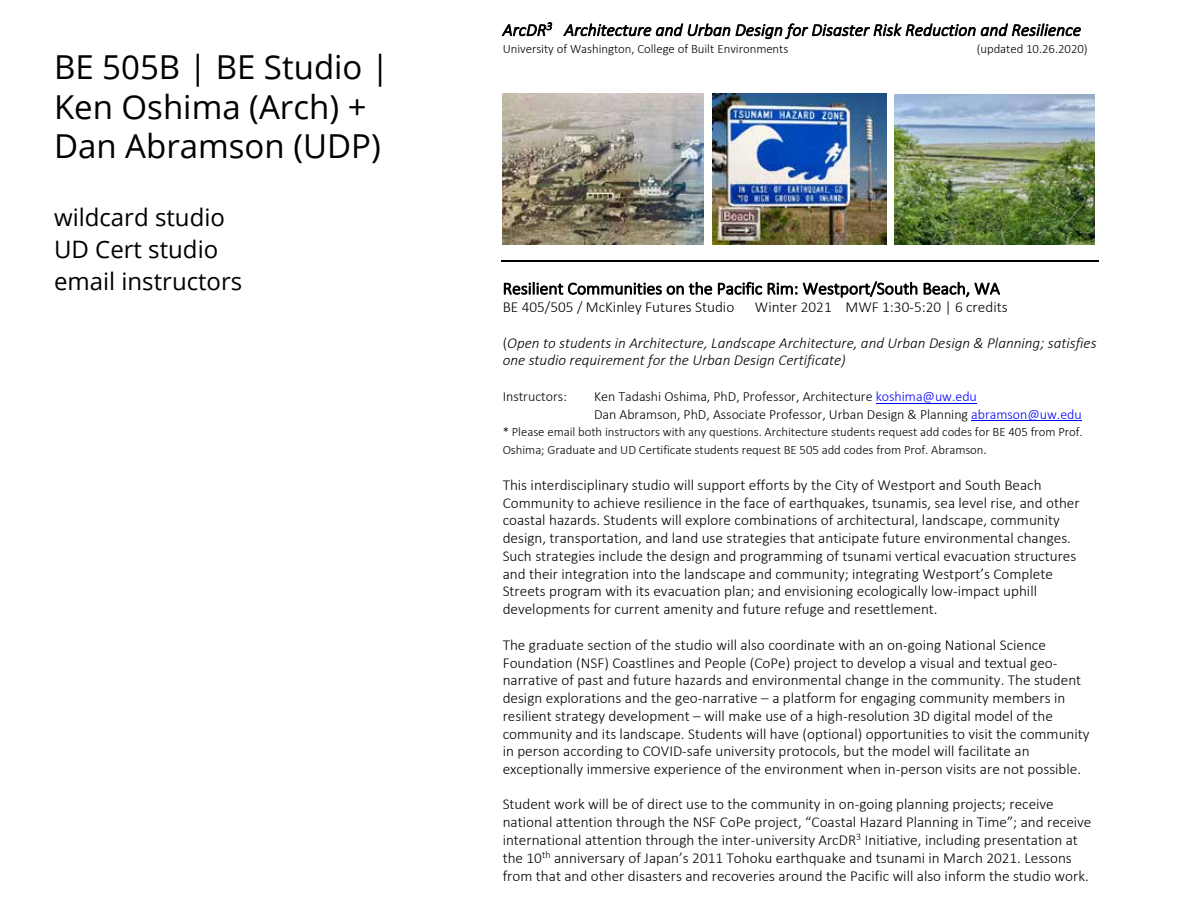
<style>
.page{position:relative;width:1188px;height:918px;background:#fff}
.page>*{position:absolute;margin:0;border:0;box-sizing:border-box;transform-origin:0 0}
.t1{font:33px/39.6px "Open Sans";color:#000}
.t2{font:24px/32.1px "Open Sans";color:#000}
.t3{font:italic 300 17.25px "Calibri";letter-spacing:.005em;color:#000101}
.t4{font:300 17.25px "Calibri";letter-spacing:.005em;color:#000}
.t5{font:300 15.3px/17.9px "Calibri";color:#000}
.t6{font:300 15.3px/17.9px "Calibri";color:#000101}
.t7{font:italic 300 15.3px/17.7px "Calibri";color:#000}
.t8{font:300 13.95px/17.7px "Calibri";color:#000}
.t9{font:300 12.75px/18px "Calibri";letter-spacing:-.005em;color:#000}
.t10{font:300 12.75px "Calibri";letter-spacing:-.005em;color:#000101}
.s1{font-style:normal}
.s2{color:#00f}
.s3{font-size:13.95px}
.s4{color:#000}
.s5{color:#000101}
</style>
<div class="page">
<hr style="left:501px;top:260px;width:597px;height:2px;background:#000">
<hr style="left:876px;top:403px;width:101px;height:1px;background:#00f">
<hr style="left:971px;top:421px;width:111px;height:1px;background:#00f">
<img style="left:503px;top:93px;width:201px;height:151px">
<img style="left:712px;top:93px;width:174px;height:151px">
<img style="left:895px;top:95px;width:200px;height:149px">
<h1 class="t1" style="left:54px;top:47px;width:337px">BE 505B | BE Studio |<br>Ken Oshima (Arch) +<br>Dan Abramson (UDP)</h1>
<h2 class="t2" style="left:54px;top:201px;width:190px">wildcard studio<br>UD Cert studio email instructors</h2>
<p class="t3" style="left:503px;top:19px;width:580px">ArcDR<sup>3</sup> Architecture and Urban Design for Disaster Risk Reduction and Resilience</p>
<p class="t10" style="left:503px;top:41px;width:287px">University of Washington, College of Built Environments</p>
<p class="t10" style="left:977px;top:41px;width:112px">(updated 10.26.2020)</p>
<p class="t4" style="left:503px;top:278px;width:499px">Resilient Communities on the Pacific Rim: Westport/South Beach, WA</p>
<p class="t5" style="left:503px;top:298px;width:233px">BE 405/505 / McKinley Futures Studio</p>
<p class="t5" style="left:755px;top:298px;width:254px">Winter 2021 MWF 1:30-5:20 | 6 credits</p>
<p class="t7" style="left:503px;top:334px;width:595px"><span class="s1">(</span>Open to students in Architecture, Landscape Architecture, and Urban Design &amp; Planning; satisfies one studio requirement for the Urban Design Certificate)</p>
<p class="t8" style="left:503px;top:387px;width:66px">Instructors:</p>
<p class="t8" style="left:594px;top:387px;width:489px">Ken Tadashi Oshima, PhD, Professor, Architecture <span class="s2">koshima@uw.edu<br></span>Dan Abramson, PhD, Associate Professor, Urban Design &amp; Planning <span class="s2">abramson@uw.edu</span></p>
<p class="t9" style="left:503px;top:423px;width:582px">* Please email both instructors with any questions. Architecture students request add codes for BE 405 from Prof.<br>Oshima; Graduate and UD Certificate students request BE 505 add codes from Prof. Abramson<span class="s3">.</span></p>
<p class="t5" style="left:503px;top:476px;width:579px">This interdisciplinary studio will support efforts by the City of Westport and South Beach Community to achieve resilience in the face of earthquakes, tsunamis, sea level rise, and other coastal hazards. Students will explore combinations of architectural, landscape, community design, transportation, and land use strategies that anticipate future environmental changes.<br>Such strategies include the design and programming of tsunami vertical evacuation structures and their integration into the landscape and community; integrating Westport’s Complete Streets program with its evacuation plan; and envisioning ecologically low-impact uphill developments for current amenity and future refuge and resettlement.</p>
<p class="t6" style="left:503px;top:635px;width:588px"><span class="s4">The graduate section of the studio will also coordinate with an on-going</span> National Science Foundation (NSF) Coastlines and People (CoPe) project to develop a visual and textual geo&shy;narrative of past and future hazards and environmental change in the community. The student design explorations and the geo-narrative – a platform for engaging community members in resilient strategy development – will make use of a high-resolution 3D digital model of the community and its landscape. Students will have (optional) opportunities to visit the community in person according to COVID-safe university protocols, but the model will facilitate an exceptionally immersive experience of the environment when in-person visits are not possible.</p>
<p class="t5" style="left:503px;top:795px;width:590px">Student work will be of direct use to the community in on-going planning projects; receive national attention through the NSF CoPe project, <span class="s5">“Coastal Hazard Planning in Time”; and</span> receive international attention through the inter-university <span class="s5">ArcDR</span><sup>3</sup> Initiative, including presentation at the 10<sup>th</sup> anniversary of <span class="s5">Japan’s 2011 Tohoku earthquake and tsunami in March 2021. Lessons from that and other disasters and recoveries around the Pacific will also inform the studio work.</span></p>
</div>
